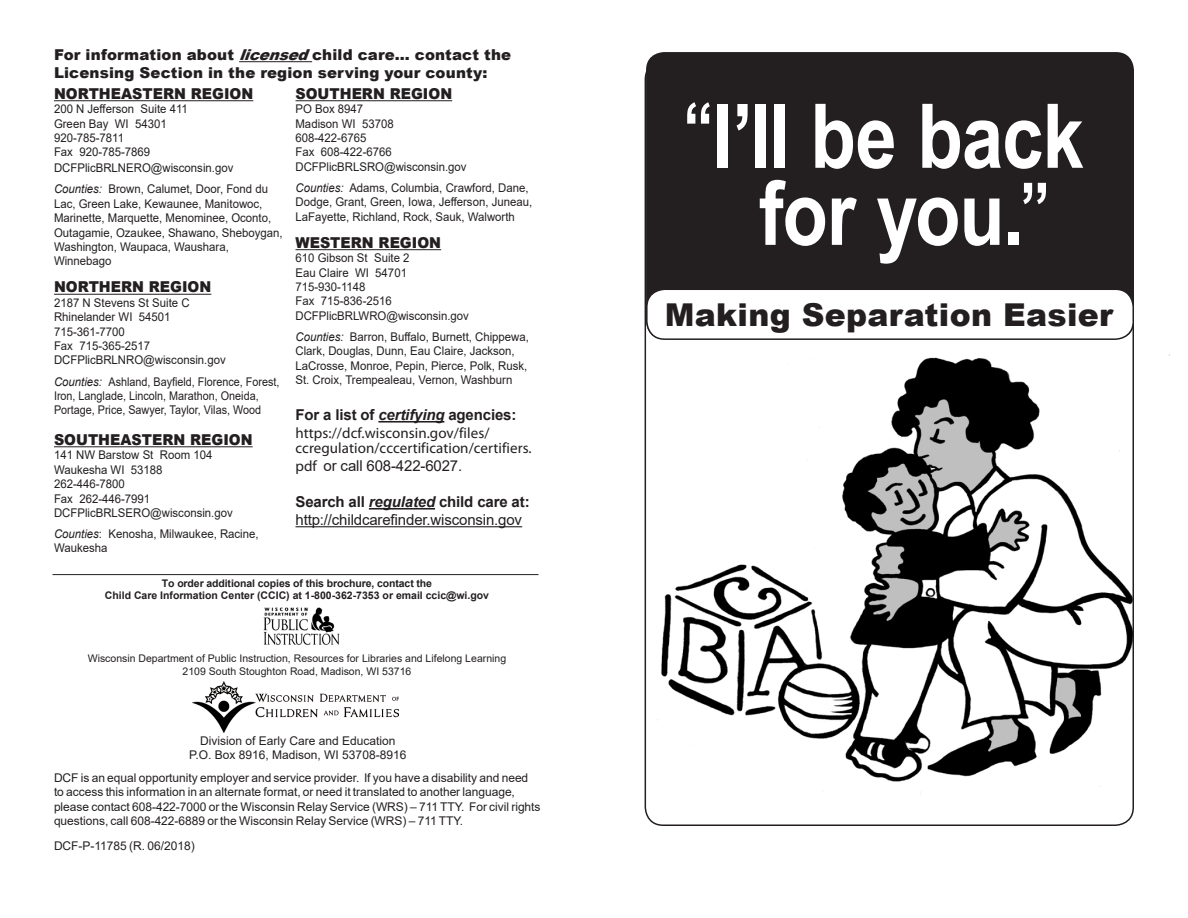
<style>
.page{position:relative;width:1188px;height:918px;background:#fff}
.page>*{position:absolute;margin:0;border:0;box-sizing:border-box;transform-origin:0 0}
.t1{font:700 89.4px/77.1px "Arial";letter-spacing:-.015em;color:#fff;text-align:center;scale:.83 1}
.bullet{font:900 31.5px "Arial";letter-spacing:.01em;color:#231f20}
.t2{font:900 30px "Arial";color:#231f20}
.subhead{font:900 15px/18px "Arial";letter-spacing:.01em;color:#231f20}
.small_text{font:900 15px "Arial";color:#231f20;scale:.95 1}
.t3{font:15px/15px "Myriad Pro";letter-spacing:.005em;color:#231f20}
.t4{font:700 15px "Arial";letter-spacing:-.01em;color:#231f20}
.t5{font:15px "Arial";letter-spacing:-.01em;color:#231f20}
.small_text-2{font:12px/14.4px "Arial";color:#231f20;scale:.95 1}
.small_text-3{font:12px/14.4px "Arial";color:#231f20;text-align:center}
.small_text-4{font:12px/14.4px "Arial";color:#231f20;scale:.9 1}
.Body_text{font:12px "Arial";letter-spacing:-.005em;color:#231f20}
.t6{font:10.5px "Arial";color:#231f20}
.t7{font:700 10.5px/12.6px "Arial";color:#231f20;text-align:center}
.s1{font-style:italic}
.s2{font-family:"Myriad Pro"}
.s3{font-size:72px}
</style>
<div class="page">
<div style="left:646px;top:52px;width:488px;height:287px;background:#231f20;border-radius:18px"></div>
<hr style="left:239px;top:61px;width:73px;height:1px;background:#231f20">
<hr style="left:54px;top:100px;width:199px;height:1px;background:#231f20">
<hr style="left:54px;top:294px;width:157px;height:1px;background:#231f20">
<hr style="left:54px;top:446px;width:199px;height:1px;background:#231f20">
<hr style="left:296px;top:100px;width:156px;height:1px;background:#231f20">
<hr style="left:296px;top:249px;width:145px;height:1px;background:#231f20">
<hr style="left:378px;top:421px;width:66px;height:2px;background:#231f20">
<hr style="left:369px;top:508px;width:66px;height:2px;background:#231f20">
<hr style="left:296px;top:526px;width:226px;height:1px;background:#231f20">
<hr style="left:52px;top:574px;width:486px;height:1px;background:#231f20">
<img style="left:657px;top:354px;width:513px;height:439px">
<img style="left:263px;top:607px;width:77px;height:38px">
<img style="left:193px;top:682px;width:205px;height:50px">
<div style="left:647px;top:289px;width:486px;height:50px;background:#fff;border-radius:18px"></div>
<div style="left:646px;top:289px;width:488px;height:51px;border:2px solid #231f20;border-radius:18px"></div>
<p class="subhead" style="left:54px;top:45px;width:459px">For information about <span class="s1">licensed</span>child care… contact the<br>Licensing Section in the region serving your county:</p>
<p class="small_text" style="left:54px;top:83px;width:211px">NORTHEASTERN REGION</p>
<p class="small_text-2" style="left:54px;top:102px;width:142px">200 N Jefferson Suite 411</p>
<p class="small_text-2" style="left:54px;top:116px;width:120px">Green Bay WI 54301</p>
<p class="small_text-2" style="left:54px;top:131px;width:75px">920-785-7811</p>
<p class="small_text-2" style="left:54px;top:145px;width:103px">Fax 920-785-7869</p>
<p class="small_text-2" style="left:54px;top:161px;width:190px">DCFPlicBRLNERO@wisconsin.gov</p>
<p class="small_text-2" style="left:54px;top:182px;width:242px"><span class="s1">Counties:</span> Brown, Calumet, Door, Fond du Lac, Green Lake, Kewaunee, Manitowoc, Marinette, Marquette, Menominee, Oconto, Outagamie, Ozaukee, Shawano, Sheboygan, Washington, Waupaca, Waushara, Winnebago</p>
<p class="small_text" style="left:54px;top:276px;width:167px">NORTHERN REGION</p>
<p class="small_text-2" style="left:54px;top:295px;width:144px">2187 N Stevens St Suite C</p>
<p class="small_text-2" style="left:54px;top:310px;width:124px">Rhinelander WI 54501</p>
<p class="small_text-2" style="left:54px;top:324px;width:76px">715-361-7700</p>
<p class="small_text-2" style="left:54px;top:338px;width:103px">Fax 715-365-2517</p>
<p class="small_text-2" style="left:54px;top:353px;width:182px">DCFPlicBRLNRO@wisconsin.gov</p>
<p class="small_text-4" style="left:54px;top:374px;width:252px"><span class="s1">Counties:</span> Ashland, Bayfield, Florence, Forest,<br>Iron, Langlade, Lincoln, Marathon, Oneida,<br>Portage, Price, Sawyer, Taylor, Vilas, Wood</p>
<p class="small_text" style="left:54px;top:429px;width:211px">SOUTHEASTERN REGION</p>
<p class="small_text-2" style="left:54px;top:448px;width:168px">141 NW Barstow St Room 104</p>
<p class="small_text-2" style="left:54px;top:462px;width:116px">Waukesha WI 53188</p>
<p class="small_text-2" style="left:54px;top:477px;width:76px">262-446-7800</p>
<p class="small_text-2" style="left:54px;top:491px;width:103px">Fax 262-446-7991</p>
<p class="small_text-2" style="left:54px;top:505px;width:190px">DCFPlicBRLSERO@wisconsin.gov</p>
<p class="small_text-2" style="left:54px;top:527px;width:217px"><span class="s1">Counties</span>: Kenosha, Milwaukee, Racine,<br>Waukesha</p>
<p class="small_text" style="left:296px;top:83px;width:166px">SOUTHERN REGION</p>
<p class="small_text-2" style="left:296px;top:102px;width:73px">PO Box 8947</p>
<p class="small_text-2" style="left:296px;top:116px;width:105px">Madison WI 53708</p>
<p class="small_text-2" style="left:296px;top:131px;width:76px">608-422-6765</p>
<p class="small_text-2" style="left:296px;top:145px;width:103px">Fax 608-422-6766</p>
<p class="small_text-2" style="left:296px;top:159px;width:182px">DCFPlicBRLSRO@wisconsin.gov</p>
<p class="small_text-2" style="left:296px;top:181px;width:251px"><span class="s1">Counties:</span> Adams, Columbia, Crawford, Dane,<br>Dodge, Grant, Green, Iowa, Jefferson, Juneau,<br>LaFayette, Richland, Rock, Sauk, Walworth</p>
<p class="small_text" style="left:296px;top:232px;width:155px">WESTERN REGION</p>
<p class="small_text-2" style="left:296px;top:251px;width:122px">610 Gibson St Suite 2</p>
<p class="small_text-2" style="left:296px;top:265px;width:119px">Eau Claire WI 54701</p>
<p class="small_text-2" style="left:296px;top:280px;width:75px">715-930-1148</p>
<p class="small_text-2" style="left:296px;top:294px;width:103px">Fax 715-836-2516</p>
<p class="small_text-2" style="left:296px;top:308px;width:184px">DCFPlicBRLWRO@wisconsin.gov</p>
<p class="small_text-2" style="left:296px;top:329px;width:247px"><span class="s1">Counties:</span> Barron, Buffalo, Burnett, Chippewa, Clark, Douglas, Dunn, Eau Claire, Jackson, LaCrosse, Monroe, Pepin, Pierce, Polk, Rusk, St. Croix, Trempealeau, Vernon, Washburn</p>
<p class="t4" style="left:296px;top:404px;width:222px">For a list of <span class="s1">certifying</span> agencies:</p>
<p class="t3" style="left:296px;top:425px;width:238px">https://dcf.wisconsin.gov/files/ ccregulation/cccertification/certifiers.</p>
<p class="t5" style="left:296px;top:456px;width:168px"><span class="s2">pdf</span> or call 608-422-6027.</p>
<p class="t4" style="left:296px;top:491px;width:236px">Search all <span class="s1">regulated</span> child care at:</p>
<p class="t5" style="left:296px;top:510px;width:228px">http://childcarefinder.wisconsin.gov</p>
<p class="t7" style="left:105px;top:577px;width:386px">To order additional copies of this brochure, contact the<br>Child Care Information Center (CCIC) at 1-800-362-7353 or email ccic@wi.gov</p>
<p class="t6" style="left:88px;top:651px;width:420px">Wisconsin Department of Public Instruction, Resources for Libraries and Lifelong Learning</p>
<p class="t6" style="left:183px;top:664px;width:230px">2109 South Stoughton Road, Madison, WI 53716</p>
<p class="small_text-3" style="left:189px;top:734px;width:219px">Division of Early Care and Education<br>P.O. Box 8916, Madison, WI 53708-8916</p>
<p class="small_text-3" style="left:54px;top:770px;width:488px;text-align:left">DCF is an equal opportunity employer and service provider. If you have a disability and need to access this information in an alternate format, or need it translated to another language, please contact 608-422-7000 or the Wisconsin Relay Service (WRS) – 711 TTY. For civil rights questions, call 608-422-6889 or the Wisconsin Relay Service (WRS) – 711 TTY.</p>
<p class="Body_text" style="left:54px;top:837px;width:142px">DCF-P-11785 (R. 06/2018)</p>
<p class="t1" style="left:683px;top:99px;width:484px"><sup>“</sup>I’ll be back for you.<span class="s3">”</span></p>
<p class="t2" style="left:686px;top:291px;width:422px">Making Separation Easier</p>
<p class="bullet" style="left:665px;top:292px;width:450px">Making Separation Easier</p>
</div>
